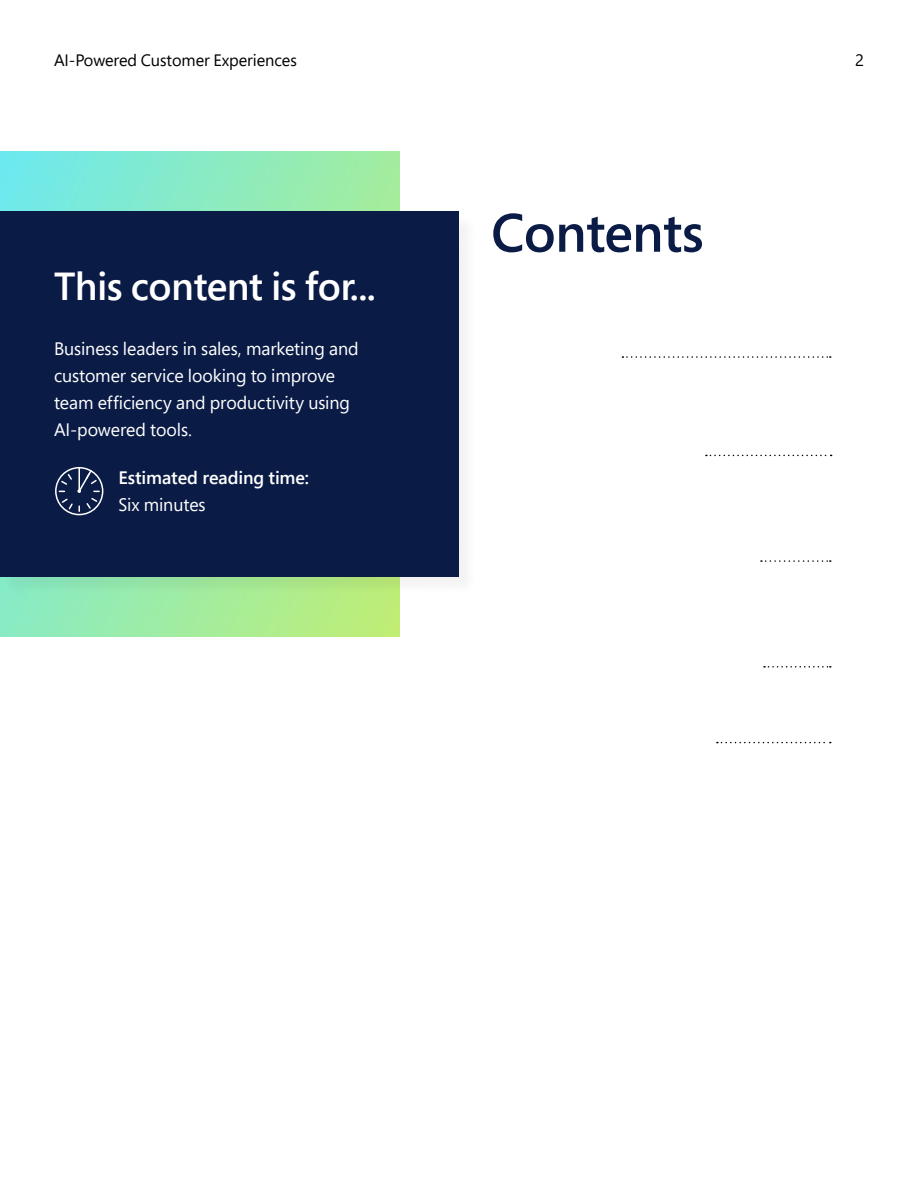
<style>
.page{position:relative;width:918px;height:1188px;background:#fff}
.page>*{position:absolute;margin:0;border:0;box-sizing:border-box;transform-origin:0 0}
.H1_36_46{font:600 54px "Segoe Pro";letter-spacing:-.015em;color:#0a1b45}
.H2_26_36{font:600 39px "Segoe Pro";letter-spacing:-.015em;color:#fff}
.P_12_18{font:18px/27px "Segoe Pro";letter-spacing:-.005em;color:#fff}
.P_12_18-2{font:600 18px/27px "Segoe Pro";color:#fff}
.t1{font:16.5px "Segoe Pro";letter-spacing:-.005em;color:#000}
.s1{font-weight:400}
</style>
<div class="page">
<svg style="left:0;top:151px;width:399px;height:486px;background:#93ebb4"></svg>
<div style="left:2px;top:213px;width:476px;height:382px;background:#000;opacity:.05"></div>
<div style="left:0;top:211px;width:459px;height:365px;background:#0a1b45"></div>
<div style="left:55px;top:467px;width:48px;height:48px;border:2px solid #fff;border-radius:50%"></div>
<svg style="left:59px;top:467px;width:40px;height:44px"></svg>
<svg style="left:706px;top:455px;width:126px;height:1px"></svg>
<svg style="left:622px;top:356px;width:209px;height:2px"></svg>
<svg style="left:761px;top:560px;width:70px;height:2px"></svg>
<svg style="left:764px;top:666px;width:67px;height:2px"></svg>
<svg style="left:717px;top:742px;width:114px;height:1px"></svg>
<p class="t1" style="left:54px;top:49px;width:244px">AI-Powered Customer Experiences</p>
<p class="t1" style="left:855px;top:49px;width:10px">2</p>
<p class="H2_26_36" style="left:54px;top:260px;width:323px">This content is for...</p>
<p class="P_12_18" style="left:54px;top:335px;width:306px">Business leaders in sales, marketing and customer service looking to improve team efficiency and productivity using AI-powered tools.</p>
<p class="P_12_18-2" style="left:118px;top:464px;width:192px">Estimated reading time:<br><span class="s1">Six minutes</span></p>
<p class="H1_36_46" style="left:491px;top:196px;width:214px">Contents</p>
</div>
